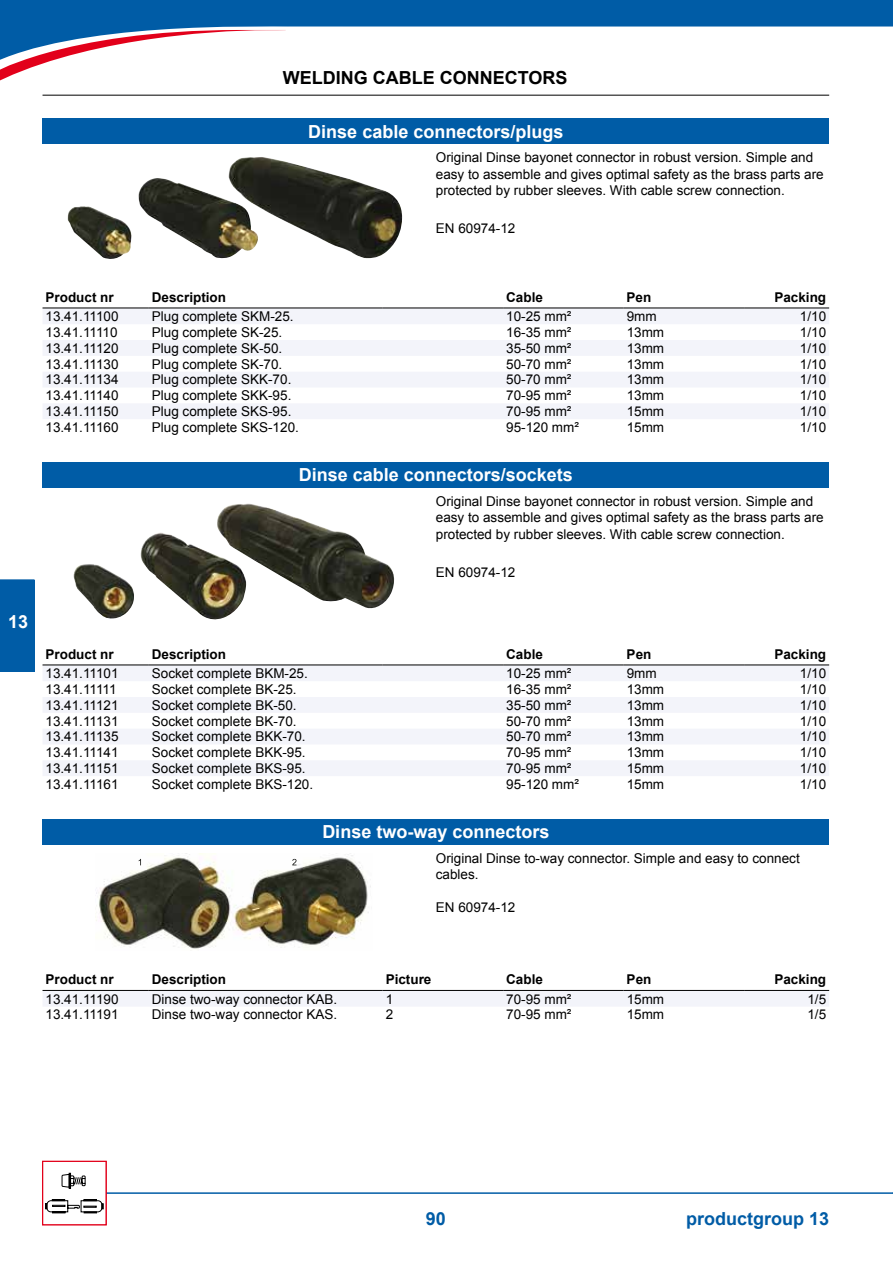
<style>
.page{position:relative;width:893px;height:1263px;background:#fff}
.page>*{position:absolute;margin:0;border:0;box-sizing:border-box;transform-origin:0 0}
.t1{font:700 18px "Arial";color:#fff}
.t2{font:700 18px "Arial";color:#000}
.t3{font:700 18px "Arial";color:#005ca6}
.t4{font:13.5px/16.5px "Arial";color:#000}
.t5{font:700 13.5px "Arial";color:#000}
.t6{font:13.5px "Arial";letter-spacing:-.035em;color:#000}
.t7{font:13.5px "Arial";letter-spacing:-.075em;color:#000}
</style>
<div class="page">
<svg style="left:0;top:0;width:893px;height:30px;background:#176aae"></svg>
<svg style="left:0;top:30px;width:286px;height:51px"></svg>
<div style="left:0;top:579px;width:34px;height:93px;background:#005ca6"></div>
<hr style="left:43px;top:95px;width:786px;height:1px;background:#000">
<hr style="left:43px;top:1192px;width:850px;height:2px;background:#005ca6">
<div style="left:43px;top:1161px;width:63px;height:64px;background:#fff"></div>
<svg style="left:45px;top:1173px;width:58px;height:40px"></svg>
<div style="left:42px;top:1161px;width:65px;height:64px;border:1px solid #e2001a"></div>
<div style="left:43px;top:119px;width:786px;height:25px;background:#005ca6"></div>
<img style="left:67px;top:157px;width:335px;height:102px">
<svg style="left:43px;top:309px;width:786px;height:110px;fill:#f3f4fa"></svg>
<hr style="left:43px;top:308px;width:106px;height:1px;background:#000">
<hr style="left:149px;top:308px;width:234px;height:1px;background:#000">
<hr style="left:383px;top:308px;width:120px;height:1px;background:#000">
<hr style="left:503px;top:308px;width:121px;height:1px;background:#000">
<hr style="left:624px;top:308px;width:120px;height:1px;background:#000">
<hr style="left:744px;top:308px;width:85px;height:1px;background:#000">
<div style="left:43px;top:462px;width:786px;height:25px;background:#005ca6"></div>
<img style="left:74px;top:503px;width:321px;height:117px">
<svg style="left:43px;top:666px;width:786px;height:110px;fill:#f3f4fa"></svg>
<hr style="left:43px;top:665px;width:106px;height:1px;background:#000">
<hr style="left:149px;top:665px;width:234px;height:1px;background:#000">
<hr style="left:383px;top:665px;width:120px;height:1px;background:#000">
<hr style="left:503px;top:665px;width:121px;height:1px;background:#000">
<hr style="left:624px;top:665px;width:120px;height:1px;background:#000">
<hr style="left:744px;top:665px;width:85px;height:1px;background:#000">
<div style="left:43px;top:819px;width:786px;height:25px;background:#005ca6"></div>
<img style="left:96px;top:853px;width:275px;height:96px">
<svg style="left:139px;top:859px;width:2px;height:6px"></svg>
<svg style="left:292px;top:859px;width:4px;height:6px"></svg>
<div style="left:43px;top:991px;width:786px;height:15px;background:#f3f4fa"></div>
<hr style="left:43px;top:990px;width:106px;height:1px;background:#000">
<hr style="left:149px;top:990px;width:234px;height:1px;background:#000">
<hr style="left:383px;top:990px;width:120px;height:1px;background:#000">
<hr style="left:503px;top:990px;width:121px;height:1px;background:#000">
<hr style="left:624px;top:990px;width:120px;height:1px;background:#000">
<hr style="left:744px;top:990px;width:85px;height:1px;background:#000">
<h1 class="t2" style="left:283px;top:66px;width:286px">Welding cable connectors</h1>
<h1 class="t1" style="left:308px;top:119px;width:257px">Dinse cable connectors/plugs</h1>
<p class="t4" style="left:436px;top:150px;width:389px">Original Dinse bayonet connector in robust version. Simple and easy to assemble and gives optimal safety as the brass parts are protected by rubber sleeves. With cable screw connection.</p>
<p class="t4" style="left:436px;top:220px;width:81px">EN 60974-12</p>
<h1 class="t1" style="left:8px;top:609px;width:22px">13</h1>
<p class="t5" style="left:46px;top:288px;width:70px">Product nr</p>
<p class="t5" style="left:152px;top:288px;width:76px">Description</p>
<p class="t5" style="left:506px;top:288px;width:38px">Cable</p>
<p class="t5" style="left:627px;top:288px;width:26px">Pen</p>
<p class="t5" style="left:774px;top:288px;width:53px">Packing</p>
<p class="t4" style="left:46px;top:308px;width:75px">13.41.11100</p>
<p class="t4" style="left:152px;top:308px;width:143px">Plug complete SKM-25.</p>
<p class="t4" style="left:506px;top:308px;width:67px">10-25 mm²</p>
<p class="t4" style="left:627px;top:308px;width:31px">9mm</p>
<p class="t4" style="left:800px;top:308px;width:28px">1/10</p>
<p class="t6" style="left:46px;top:323px;width:74px">13.41.11110</p>
<p class="t4" style="left:152px;top:324px;width:132px">Plug complete SK-25.</p>
<p class="t4" style="left:506px;top:324px;width:67px">16-35 mm²</p>
<p class="t4" style="left:627px;top:324px;width:39px">13mm</p>
<p class="t4" style="left:800px;top:324px;width:28px">1/10</p>
<p class="t4" style="left:46px;top:340px;width:75px">13.41.11120</p>
<p class="t4" style="left:152px;top:340px;width:132px">Plug complete SK-50.</p>
<p class="t4" style="left:506px;top:340px;width:67px">35-50 mm²</p>
<p class="t4" style="left:627px;top:340px;width:39px">13mm</p>
<p class="t4" style="left:800px;top:340px;width:28px">1/10</p>
<p class="t4" style="left:46px;top:356px;width:75px">13.41.11130</p>
<p class="t4" style="left:152px;top:356px;width:132px">Plug complete SK-70.</p>
<p class="t4" style="left:506px;top:356px;width:67px">50-70 mm²</p>
<p class="t4" style="left:627px;top:356px;width:39px">13mm</p>
<p class="t4" style="left:800px;top:356px;width:28px">1/10</p>
<p class="t4" style="left:46px;top:372px;width:75px">13.41.11134</p>
<p class="t4" style="left:152px;top:372px;width:141px">Plug complete SKK-70.</p>
<p class="t4" style="left:506px;top:372px;width:67px">50-70 mm²</p>
<p class="t4" style="left:627px;top:372px;width:39px">13mm</p>
<p class="t4" style="left:800px;top:372px;width:28px">1/10</p>
<p class="t4" style="left:46px;top:387px;width:75px">13.41.11140</p>
<p class="t4" style="left:152px;top:387px;width:141px">Plug complete SKK-95.</p>
<p class="t4" style="left:506px;top:387px;width:67px">70-95 mm²</p>
<p class="t4" style="left:627px;top:387px;width:39px">13mm</p>
<p class="t4" style="left:800px;top:387px;width:28px">1/10</p>
<p class="t4" style="left:46px;top:403px;width:75px">13.41.11150</p>
<p class="t4" style="left:152px;top:403px;width:141px">Plug complete SKS-95.</p>
<p class="t4" style="left:506px;top:403px;width:67px">70-95 mm²</p>
<p class="t4" style="left:627px;top:403px;width:39px">15mm</p>
<p class="t4" style="left:800px;top:403px;width:28px">1/10</p>
<p class="t4" style="left:46px;top:419px;width:75px">13.41.11160</p>
<p class="t4" style="left:152px;top:419px;width:149px">Plug complete SKS-120.</p>
<p class="t4" style="left:506px;top:419px;width:74px">95-120 mm²</p>
<p class="t4" style="left:627px;top:419px;width:39px">15mm</p>
<p class="t4" style="left:800px;top:419px;width:28px">1/10</p>
<h1 class="t1" style="left:299px;top:463px;width:276px">Dinse cable connectors/sockets</h1>
<p class="t4" style="left:436px;top:493px;width:389px">Original Dinse bayonet connector in robust version. Simple and easy to assemble and gives optimal safety as the brass parts are protected by rubber sleeves. With cable screw connection.</p>
<p class="t4" style="left:436px;top:564px;width:81px">EN 60974-12</p>
<p class="t5" style="left:46px;top:645px;width:70px">Product nr</p>
<p class="t5" style="left:152px;top:645px;width:76px">Description</p>
<p class="t5" style="left:506px;top:645px;width:38px">Cable</p>
<p class="t5" style="left:627px;top:645px;width:26px">Pen</p>
<p class="t5" style="left:774px;top:645px;width:53px">Packing</p>
<p class="t4" style="left:46px;top:665px;width:75px">13.41.11101</p>
<p class="t4" style="left:152px;top:665px;width:158px">Socket complete BKM-25.</p>
<p class="t4" style="left:506px;top:665px;width:67px">10-25 mm²</p>
<p class="t4" style="left:627px;top:665px;width:31px">9mm</p>
<p class="t4" style="left:800px;top:665px;width:28px">1/10</p>
<p class="t7" style="left:46px;top:680px;width:73px">13.41.11111</p>
<p class="t4" style="left:152px;top:681px;width:146px">Socket complete BK-25.</p>
<p class="t4" style="left:506px;top:681px;width:67px">16-35 mm²</p>
<p class="t4" style="left:627px;top:681px;width:39px">13mm</p>
<p class="t4" style="left:800px;top:681px;width:28px">1/10</p>
<p class="t4" style="left:46px;top:697px;width:75px">13.41.11121</p>
<p class="t4" style="left:152px;top:697px;width:146px">Socket complete BK-50.</p>
<p class="t4" style="left:506px;top:697px;width:67px">35-50 mm²</p>
<p class="t4" style="left:627px;top:697px;width:39px">13mm</p>
<p class="t4" style="left:800px;top:697px;width:28px">1/10</p>
<p class="t4" style="left:46px;top:713px;width:75px">13.41.11131</p>
<p class="t4" style="left:152px;top:713px;width:146px">Socket complete BK-70.</p>
<p class="t4" style="left:506px;top:713px;width:67px">50-70 mm²</p>
<p class="t4" style="left:627px;top:713px;width:39px">13mm</p>
<p class="t4" style="left:800px;top:713px;width:28px">1/10</p>
<p class="t4" style="left:46px;top:729px;width:75px">13.41.11135</p>
<p class="t4" style="left:152px;top:729px;width:155px">Socket complete BKK-70.</p>
<p class="t4" style="left:506px;top:729px;width:67px">50-70 mm²</p>
<p class="t4" style="left:627px;top:729px;width:39px">13mm</p>
<p class="t4" style="left:800px;top:729px;width:28px">1/10</p>
<p class="t4" style="left:46px;top:744px;width:75px">13.41.11141</p>
<p class="t4" style="left:152px;top:744px;width:155px">Socket complete BKK-95.</p>
<p class="t4" style="left:506px;top:744px;width:67px">70-95 mm²</p>
<p class="t4" style="left:627px;top:744px;width:39px">13mm</p>
<p class="t4" style="left:800px;top:744px;width:28px">1/10</p>
<p class="t4" style="left:46px;top:760px;width:75px">13.41.11151</p>
<p class="t4" style="left:152px;top:760px;width:155px">Socket complete BKS-95.</p>
<p class="t4" style="left:506px;top:760px;width:67px">70-95 mm²</p>
<p class="t4" style="left:627px;top:760px;width:39px">15mm</p>
<p class="t4" style="left:800px;top:760px;width:28px">1/10</p>
<p class="t4" style="left:46px;top:776px;width:75px">13.41.11161</p>
<p class="t4" style="left:152px;top:776px;width:163px">Socket complete BKS-120.</p>
<p class="t4" style="left:506px;top:776px;width:74px">95-120 mm²</p>
<p class="t4" style="left:627px;top:776px;width:39px">15mm</p>
<p class="t4" style="left:800px;top:776px;width:28px">1/10</p>
<h1 class="t1" style="left:322px;top:820px;width:229px">Dinse two-way connectors</h1>
<p class="t4" style="left:436px;top:850px;width:365px">Original Dinse to-way connector. Simple and easy to connect cables.</p>
<p class="t4" style="left:436px;top:899px;width:81px">EN 60974-12</p>
<p class="t5" style="left:46px;top:971px;width:70px">Product nr</p>
<p class="t5" style="left:152px;top:971px;width:76px">Description</p>
<p class="t5" style="left:386px;top:971px;width:47px">Picture</p>
<p class="t5" style="left:506px;top:971px;width:38px">Cable</p>
<p class="t5" style="left:627px;top:971px;width:26px">Pen</p>
<p class="t5" style="left:774px;top:971px;width:53px">Packing</p>
<p class="t4" style="left:46px;top:991px;width:75px">13.41.11190</p>
<p class="t4" style="left:152px;top:991px;width:187px">Dinse two-way connector KAB.</p>
<p class="t4" style="left:386px;top:991px;width:9px">1</p>
<p class="t4" style="left:506px;top:991px;width:67px">70-95 mm²</p>
<p class="t4" style="left:627px;top:991px;width:39px">15mm</p>
<p class="t4" style="left:807px;top:991px;width:20px">1/5</p>
<p class="t4" style="left:46px;top:1006px;width:75px">13.41.11191</p>
<p class="t4" style="left:152px;top:1006px;width:187px">Dinse two-way connector KAS.</p>
<p class="t4" style="left:386px;top:1006px;width:9px">2</p>
<p class="t4" style="left:506px;top:1006px;width:67px">70-95 mm²</p>
<p class="t4" style="left:627px;top:1006px;width:39px">15mm</p>
<p class="t4" style="left:807px;top:1006px;width:20px">1/5</p>
<h1 class="t3" style="left:426px;top:1207px;width:22px">90</h1>
<h1 class="t3" style="left:686px;top:1206px;width:145px">productgroup 13</h1>
</div>
